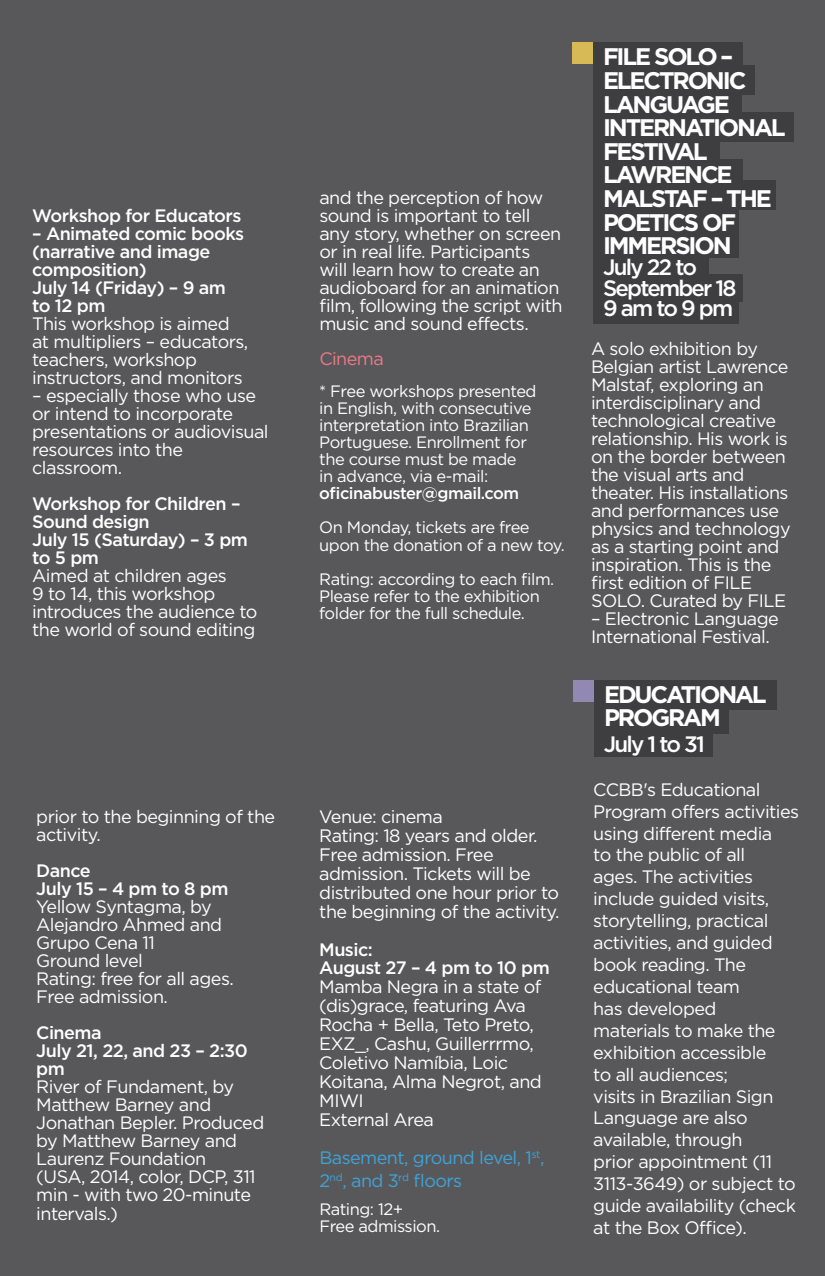
<style>
.page{position:relative;width:825px;height:1276px;background:#58585a}
.page>*{position:absolute;margin:0;border:0;box-sizing:border-box;transform-origin:0 0}
.t1{font:700 24px/23.7px "Gotham";letter-spacing:-.09em;color:#fff}
.t2{font:500 22.2px/20.7px "Gotham";letter-spacing:-.08em;color:#fff}
.t3{font:18px/18px "Gotham";letter-spacing:-.03em;color:#fff}
.t4{font:500 18px/18px "Gotham";letter-spacing:-.03em;color:#fff}
.t5{font:18px/22.5px "Gotham";letter-spacing:-.03em;color:#3fa3d7}
.t6{font:18px "Gotham";letter-spacing:-.03em;color:#ec7987}
.t7{font:16.5px/17.1px "Gotham";letter-spacing:-.03em;color:#fff}
.t8{font:500 16.5px "Gotham";letter-spacing:-.03em;color:#fff}
</style>
<div class="page">
<svg style="left:573px;top:680px;width:21px;height:21px"></svg>
<svg style="left:572px;top:42px;width:21px;height:22px"></svg>
<div style="left:593px;top:42px;width:149px;height:30px;background:#3e3d40"></div>
<div style="left:593px;top:87px;width:148px;height:30px;background:#3e3d40"></div>
<div style="left:593px;top:112px;width:200px;height:30px;background:#3e3d40"></div>
<div style="left:593px;top:132px;width:126px;height:30px;background:#3e3d40"></div>
<div style="left:593px;top:159px;width:149px;height:30px;background:#3e3d40"></div>
<div style="left:593px;top:180px;width:183px;height:30px;background:#3e3d40"></div>
<div style="left:593px;top:204px;width:146px;height:30px;background:#3e3d40"></div>
<div style="left:593px;top:228px;width:146px;height:30px;background:#3e3d40"></div>
<div style="left:593px;top:65px;width:162px;height:30px;background:#3e3d40"></div>
<div style="left:594px;top:679px;width:183px;height:30px;background:#3e3d40"></div>
<div style="left:594px;top:704px;width:135px;height:30px;background:#3e3d40"></div>
<div style="left:593px;top:253px;width:115px;height:27px;background:#3e3d40"></div>
<div style="left:593px;top:274px;width:149px;height:27px;background:#3e3d40"></div>
<div style="left:593px;top:296px;width:146px;height:27px;background:#3e3d40"></div>
<div style="left:594px;top:731px;width:119px;height:26px;background:#3e3d40"></div>
<p class="t4" style="left:32px;top:206px;width:211px">Workshop for Educators</p>
<p class="t4" style="left:32px;top:224px;width:214px">– Animated comic books (narrative and image composition)<br>July 14 (Friday) – 9 am to 12 pm</p>
<p class="t3" style="left:32px;top:314px;width:218px">This workshop is aimed at multipliers – educators, teachers, workshop instructors, and monitors</p>
<p class="t3" style="left:32px;top:386px;width:238px">– especially those who use or intend to incorporate presentations or audiovisual resources into the classroom.</p>
<p class="t4" style="left:32px;top:494px;width:217px">Workshop for Children –<br>Sound design<br>July 15 (Saturday) – 3 pm to 5 pm</p>
<p class="t3" style="left:32px;top:566px;width:227px">Aimed at children ages<br>9 to 14, this workshop introduces the audience to the world of sound editing</p>
<p class="t3" style="left:36px;top:807px;width:240px">prior to the beginning of the activity.</p>
<p class="t4" style="left:36px;top:861px;width:194px">Dance<br>July 15 – 4 pm to 8 pm</p>
<p class="t3" style="left:36px;top:897px;width:199px">Yellow Syntagma, by<br>Alejandro Ahmed and<br>Grupo Cena 11<br>Ground level<br>Rating: free for all ages.<br>Free admission.</p>
<p class="t4" style="left:36px;top:1023px;width:213px">Cinema<br>July 21, 22, and 23 – 2:30 pm</p>
<p class="t3" style="left:36px;top:1077px;width:229px">River of Fundament, by<br>Matthew Barney and<br>Jonathan Bepler. Produced by Matthew Barney and<br>Laurenz Foundation<br>(USA, 2014, color, DCP, 311 min - with two 20-minute intervals.)</p>
<p class="t3" style="left:319px;top:188px;width:245px">and the perception of how sound is important to tell any story, whether on screen or in real life. Participants will learn how to create an audioboard for an animation film, following the script with music and sound effects.</p>
<p class="t6" style="left:319px;top:348px;width:66px">Cinema</p>
<p class="t7" style="left:319px;top:382px;width:219px">* Free workshops presented in English, with consecutive interpretation into Brazilian<br>Portuguese. Enrollment for the course must be made<br>in advance, via e-mail:</p>
<p class="t8" style="left:319px;top:484px;width:201px">oficinabuster@gmail.com</p>
<p class="t7" style="left:319px;top:519px;width:247px">On Monday, tickets are free upon the donation of a new toy.</p>
<p class="t7" style="left:319px;top:570px;width:236px">Rating: according to each film.<br>Please refer to the exhibition folder for the full schedule.</p>
<p class="t3" style="left:319px;top:807px;width:242px;line-height:18.9px">Venue: cinema<br>Rating: 18 years and older.<br>Free admission. Free admission. Tickets will be distributed one hour prior to the beginning of the activity.</p>
<p class="t4" style="left:319px;top:939px;width:232px;line-height:18.9px">Music:<br>August 27 – 4 pm to 10 pm</p>
<p class="t3" style="left:319px;top:977px;width:224px;line-height:18.9px">Mamba Negra in a state of (dis)grace, featuring Ava<br>Rocha + Bella, Teto Preto,<br>EXZ_, Cashu, Guillerrrmo,<br>Coletivo Namíbia, Loic<br>Koitana, Alma Negrot, and<br>MIWI<br>External Area</p>
<p class="t5" style="left:319px;top:1146px;width:227px">Basement, ground level, 1<sup>st</sup>,<br>2<sup>nd</sup>, and 3<sup>rd</sup> floors</p>
<p class="t7" style="left:319px;top:1200px;width:122px">Rating: 12+<br>Free admission.</p>
<h1 class="t1" style="left:603px;top:44px;width:184px">FILE SOLO –<br>ELECTRONIC<br>LANGUAGE<br>INTERNATIONAL<br>FESTIVAL<br>LAWRENCE<br>MALSTAF – THE<br>POETICS OF<br>IMMERSION</h1>
<p class="t2" style="left:603px;top:256px;width:135px">July 22 to<br>September 18<br>9 am to 9 pm</p>
<p class="t3" style="left:591px;top:339px;width:201px">A solo exhibition by<br>Belgian artist Lawrence<br>Malstaf, exploring an interdisciplinary and technological creative relationship. His work is on the border between the visual arts and theater. His installations and performances use physics and technology as a starting point and inspiration. This is the first edition of FILE<br>SOLO. Curated by FILE</p>
<p class="t3" style="left:591px;top:609px;width:189px">– Electronic Language<br>International Festival.</p>
<h1 class="t1" style="left:604px;top:682px;width:164px">EDUCATIONAL<br>PROGRAM</h1>
<p class="t2" style="left:604px;top:733px;width:103px">July 1 to 31</p>
<p class="t3" style="left:593px;top:778px;width:207px;line-height:21.9px">CCBB's Educational<br>Program offers activities using different media<br>to the public of all<br>ages. The activities include guided visits, storytelling, practical activities, and guided book reading. The educational team<br>has developed<br>materials to make the exhibition accessible<br>to all audiences;<br>visits in Brazilian Sign<br>Language are also available, through<br>prior appointment (11<br>3113-3649) or subject to guide availability (check at the Box Office).</p>
</div>
